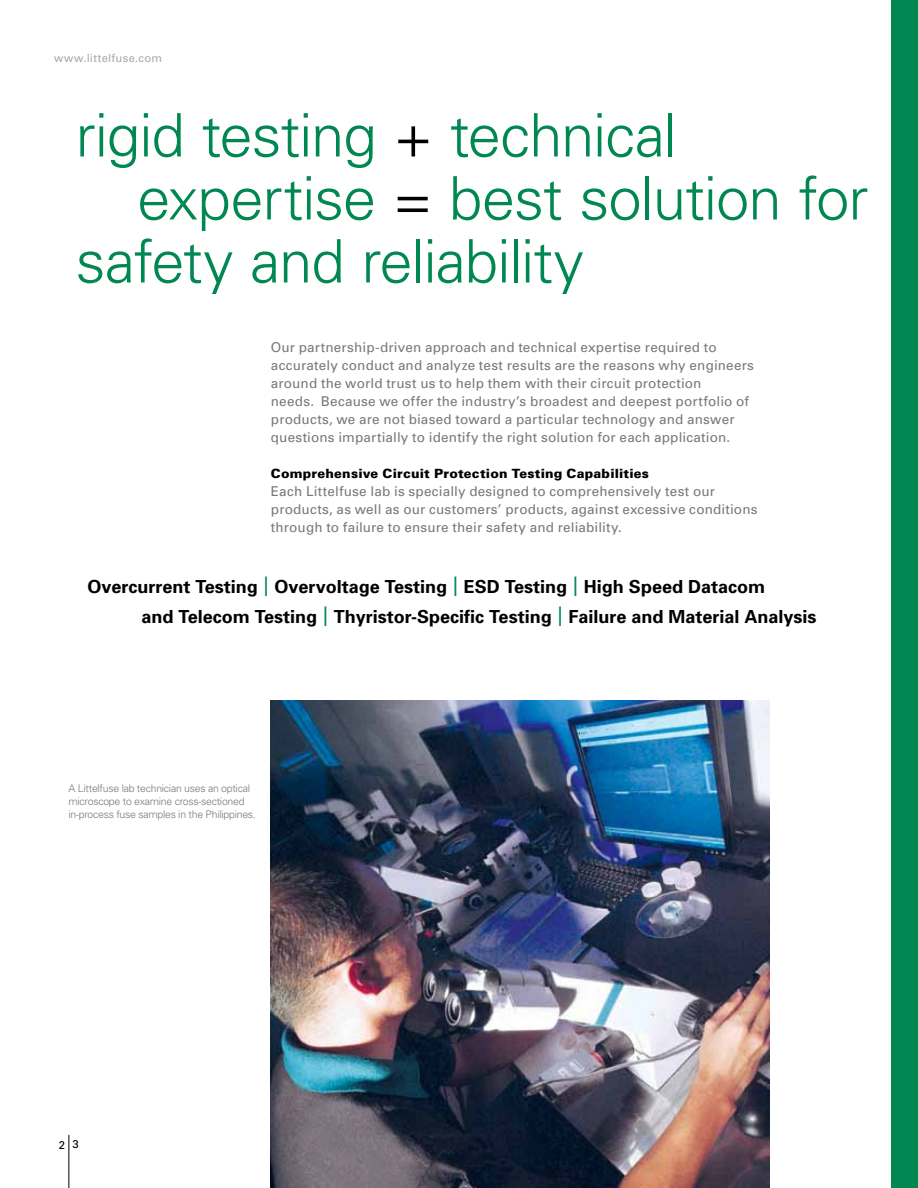
<style>
.page{position:relative;width:918px;height:1188px;background:#fff}
.page>*{position:absolute;margin:0;border:0;box-sizing:border-box;transform-origin:0 0}
.t1{font:300 60px "Univers";letter-spacing:-.02em;color:#008752}
.t2{font:700 18px/30px "Univers";color:#000}
.t3{font:13.5px/18px "Univers";letter-spacing:.015em;color:#77787b}
.t4{font:900 12.75px "Univers";letter-spacing:.015em;color:#000}
.t5{font:11.25px "Univers";letter-spacing:.025em;color:#a7a9ac}
.t6{font:11.25px "Univers";color:#000}
.t7{font:300 10.5px/12.8px "Univers";letter-spacing:-.025em;color:#77787b}
.s1{color:#000}
.s2{font-weight:400;font-stretch:condensed;font-size:27px;color:#008752}
</style>
<div class="page">
<img style="left:271px;top:700px;width:499px;height:488px">
<div style="left:891px;top:0;width:27px;height:1188px;background:#008752"></div>
<hr style="left:68px;top:1135px;width:1px;height:53px;background:#000">
<p class="t5" style="left:54px;top:51px;width:110px">www.littelfuse.com</p>
<h1 class="t1" style="left:76px;top:99px;width:603px">rigid testing <span class="s1">+</span> technical</h1>
<h1 class="t1" style="left:137px;top:162px;width:733px">expertise <span class="s1">=</span> best solution for</h1>
<h1 class="t1" style="left:76px;top:225px;width:510px">safety and reliability</h1>
<p class="t3" style="left:271px;top:338px;width:485px">Our partnership-driven approach and technical expertise required to accurately conduct and analyze test results are the reasons why engineers around the world trust us to help them with their circuit protection<br>needs. Because we offer the industry’s broadest and deepest portfolio of products, we are not biased toward a particular technology and answer questions impartially to identify the right solution for each application.</p>
<p class="t4" style="left:271px;top:466px;width:380px">Comprehensive Circuit Protection Testing Capabilities</p>
<p class="t3" style="left:271px;top:482px;width:488px">Each Littelfuse lab is specially designed to comprehensively test our products, as well as our customers’ products, against excessive conditions through to failure to ensure their safety and reliability.</p>
<h2 class="t2" style="left:141px;top:571px;width:677px;text-indent:-54px">Overcurrent Testing <span class="s2">|</span> Overvoltage Testing <span class="s2">|</span> ESD Testing <span class="s2">|</span> High Speed Datacom<br>and Telecom Testing <span class="s2">|</span> Thyristor-Specific Testing <span class="s2">|</span> Failure and Material Analysis</h2>
<p class="t7" style="left:68px;top:782px;width:189px">A Littelfuse lab technician uses an optical microscope to examine cross-sectioned in-process fuse samples in the Philippines.</p>
<p class="t6" style="left:59px;top:1138px;width:22px">2 3</p>
</div>
